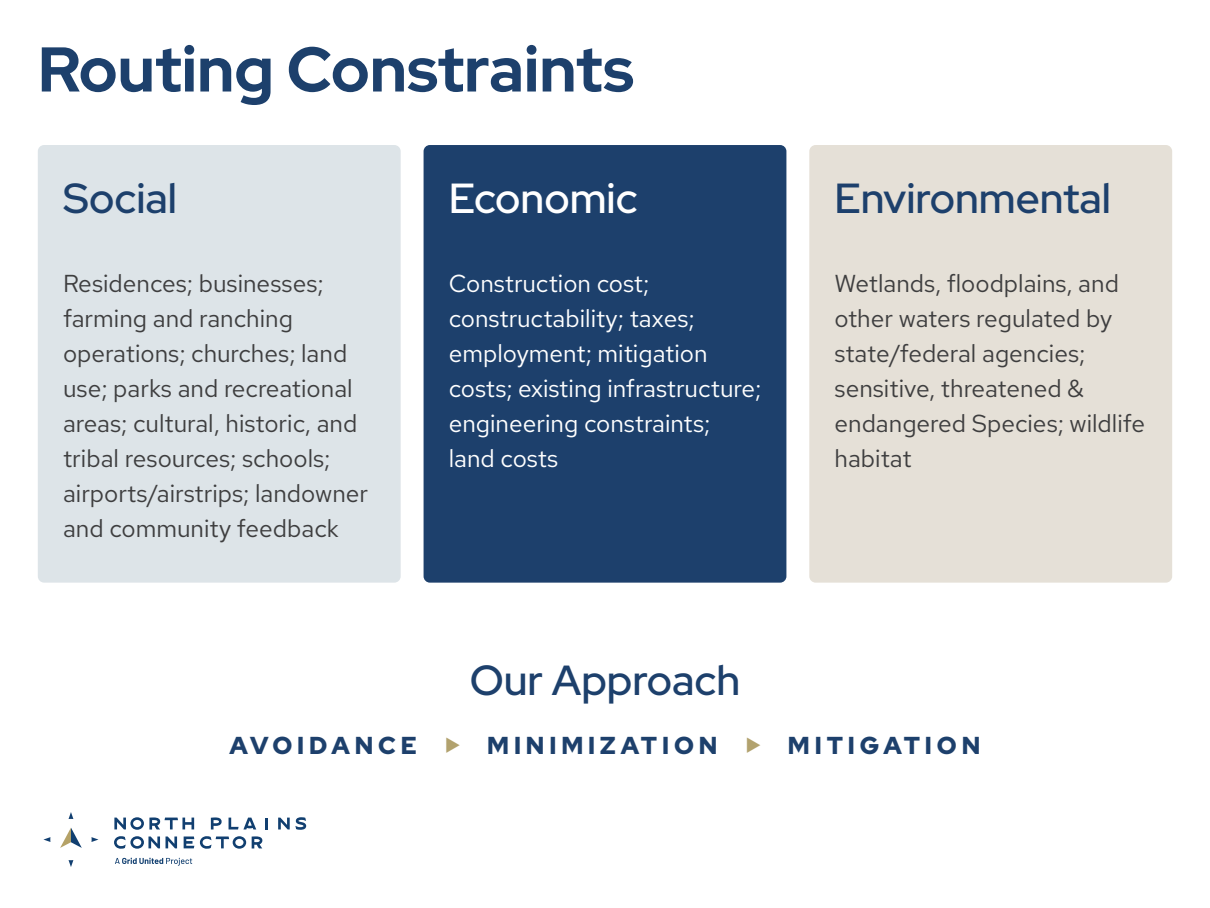
<style>
.page{position:relative;width:1210px;height:908px;background:#fff}
.page>*{position:absolute;margin:0;border:0;box-sizing:border-box;transform-origin:0 0}
.t1{font:700 63px "Red Hat Display";color:#1d406c}
.t2{font:500 42px "Red Hat Display";color:#1d406c}
.t3{font:500 42px "Red Hat Display";color:#fff}
.t4{font:24.5px/35px "Red Hat Text";color:#3e3e3f}
.t5{font:24.5px/35px "Red Hat Text";color:#fff}
.t6{font:900 24.5px "Red Hat Display";letter-spacing:.2em;color:#1d406c}
</style>
<div class="page">
<svg style="left:114px;top:817px;width:80px;height:12px"></svg>
<svg style="left:211px;top:817px;width:11px;height:12px"></svg>
<svg style="left:228px;top:817px;width:28px;height:12px"></svg>
<svg style="left:265px;top:818px;width:3px;height:11px"></svg>
<svg style="left:278px;top:817px;width:28px;height:12px"></svg>
<svg style="left:114px;top:836px;width:63px;height:12px"></svg>
<svg style="left:184px;top:836px;width:10px;height:12px"></svg>
<svg style="left:200px;top:836px;width:46px;height:12px"></svg>
<svg style="left:252px;top:836px;width:10px;height:12px"></svg>
<svg style="left:115px;top:857px;width:77px;height:8px"></svg>
<svg style="left:91px;top:837px;width:7px;height:4px"></svg>
<svg style="left:69px;top:812px;width:4px;height:6px"></svg>
<svg style="left:69px;top:860px;width:4px;height:6px"></svg>
<svg style="left:43px;top:837px;width:7px;height:4px"></svg>
<svg style="left:60px;top:828px;width:22px;height:19px"></svg>
<div style="left:38px;top:145px;width:363px;height:437px;background:#dde4e8;border-radius:6px"></div>
<div style="left:423px;top:145px;width:363px;height:437px;background:#1d406c;border-radius:6px"></div>
<div style="left:809px;top:145px;width:363px;height:437px;background:#e5e0d7;border-radius:6px"></div>
<p class="t1" style="left:38px;top:28px;width:597px">Routing Constraints</p>
<p class="t2" style="left:63px;top:171px;width:115px">Social</p>
<p class="t4" style="left:63px;top:265px;width:307px">Residences; businesses; farming and ranching operations; churches; land use; parks and recreational areas; cultural, historic, and tribal resources; schools; airports/airstrips; landowner and community feedback</p>
<p class="t3" style="left:449px;top:171px;width:190px">Economic</p>
<p class="t5" style="left:449px;top:265px;width:314px">Construction cost; constructability; taxes; employment; mitigation costs; existing infrastructure; engineering constraints; land costs</p>
<p class="t2" style="left:470px;top:653px;width:272px">Our Approach</p>
<p class="t2" style="left:834px;top:171px;width:278px">Environmental</p>
<p class="t4" style="left:834px;top:265px;width:312px">Wetlands, floodplains, and other waters regulated by state/federal agencies; sensitive, threatened &amp; endangered Species; wildlife habitat</p>
<p class="t6" style="left:230px;top:728px;width:189px">AVOIDANCE</p>
<p class="t6" style="left:487px;top:728px;width:232px">MINIMIZATION</p>
<p class="t6" style="left:788px;top:728px;width:194px">MITIGATION</p>
</div>
